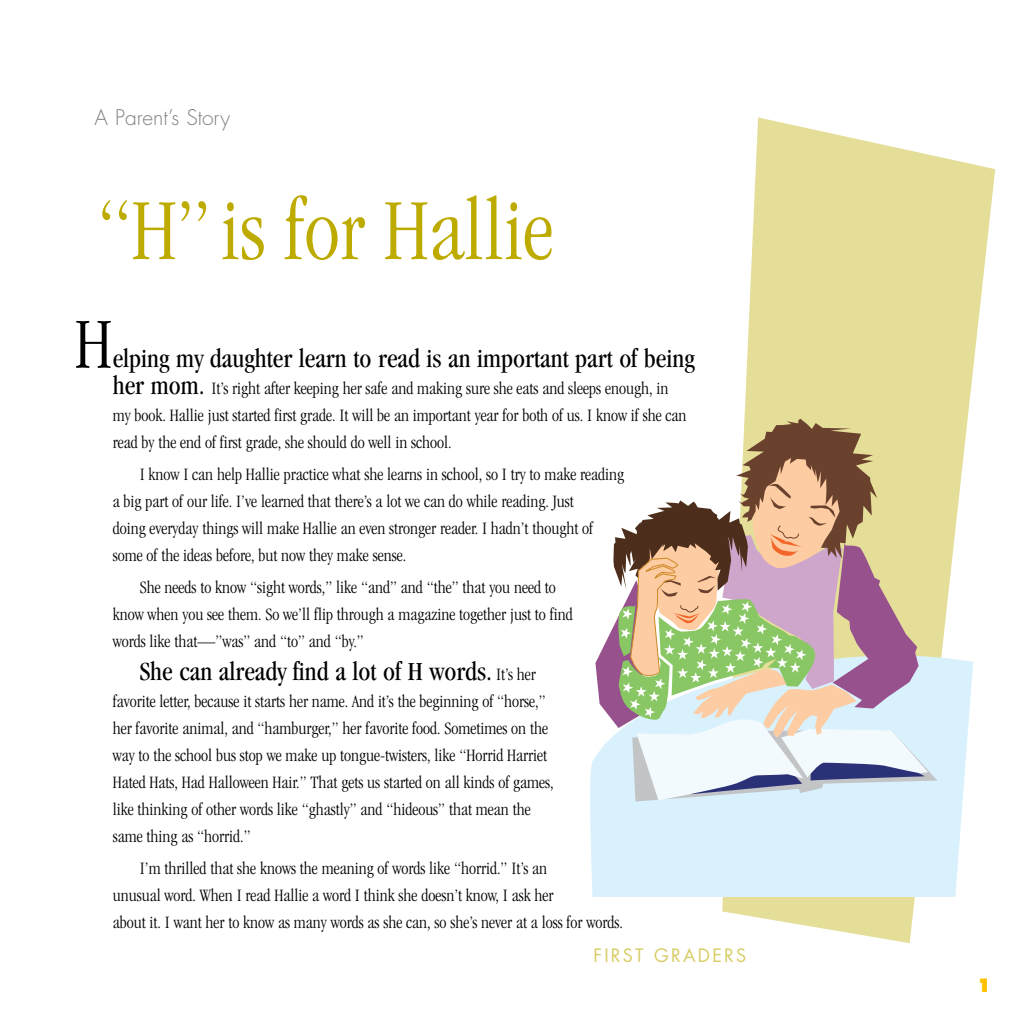
<style>
.page{position:relative;width:1026px;height:1026px;background:#fff}
.page>*{position:absolute;margin:0;border:0;box-sizing:border-box;transform-origin:0 0}
.t1{font:300 condensed 90px "Garamond";color:#beab00}
.t2{font:300 condensed 74.1px "Garamond";color:#000}
.t3{font:condensed 27px "Garamond";color:#000}
.t4{font:300 21px "Futura";color:#808080}
.t5{font:300 condensed 18px/27px "Garamond";color:#000}
.t6{font:18px "Futura";letter-spacing:.125em;color:#d8cd66}
.t7{font:800 18px "Futura";color:#ffc100}
.s1{font-weight:400;font-size:27px}
.s2{font-weight:300;font-size:18px}
</style>
<div class="page">
<svg style="left:722px;top:117px;width:273px;height:826px;fill:#e5de99"></svg>
<svg style="left:590px;top:641px;width:383px;height:256px;background:#dcf2fd"></svg>
<svg style="left:595px;top:419px;width:343px;height:383px"></svg>
<p class="t4" style="left:94px;top:108px;width:137px">A Parent’s Story</p>
<h2 class="t1" style="left:97px;top:195px;width:458px">“H”is for Hallie</h2>
<p class="t2" style="left:75px;top:315px;width:39px">H</p>
<p class="t3" style="left:113px;top:347px;width:584px">elping my daughter learn to read is an important part of being</p>
<p class="t5" style="left:113px;top:376px;width:575px"><span class="s1">her mom.</span> It’s right after keeping her safe and making sure she eats and sleeps enough, in my book. Hallie just started first grade. It will be an important year for both of us. I know if she can read by the end of first grade, she should do well in school.</p>
<p class="t5" style="left:113px;top:462px;width:513px;text-indent:27px">I know I can help Hallie practice what she learns in school, so I try to make reading a big part of our life. I’ve learned that there’s a lot we can do while reading. Just<br>doing everyday things will make Hallie an even stronger reader. I hadn’t thought of some of the ideas before, but now they make sense.</p>
<p class="t5" style="left:113px;top:576px;width:461px;text-indent:27px">She needs to know “sight words,” like “and” and “the” that you need to know when you see them. So we’ll flip through a magazine together just to find words like that—”was” and “to” and “by.”</p>
<p class="t3" style="left:140px;top:661px;width:398px">She can already find a lot of H words. <span class="s2">It’s her</span></p>
<p class="t5" style="left:113px;top:689px;width:442px">favorite letter, because it starts her name. And it’s the beginning of “horse,” her favorite animal, and “hamburger,” her favorite food. Sometimes on the way to the school bus stop we make up tongue-twisters, like “Horrid Harriet Hated Hats, Had Halloween Hair.” That gets us started on all kinds of games, like thinking of other words like “ghastly” and “hideous” that mean the same thing as “horrid.”</p>
<p class="t5" style="left:113px;top:856px;width:512px;text-indent:27px">I’m thrilled that she knows the meaning of words like “horrid.” It’s an<br>unusual word. When I read Hallie a word I think she doesn’t know, I ask her<br>about it. I want her to know as many words as she can, so she’s never at a loss for words.</p>
<p class="t6" style="left:594px;top:947px;width:154px">FIRST GRADERS</p>
<p class="t7" style="left:977px;top:977px;width:16px">1</p>
</div>
